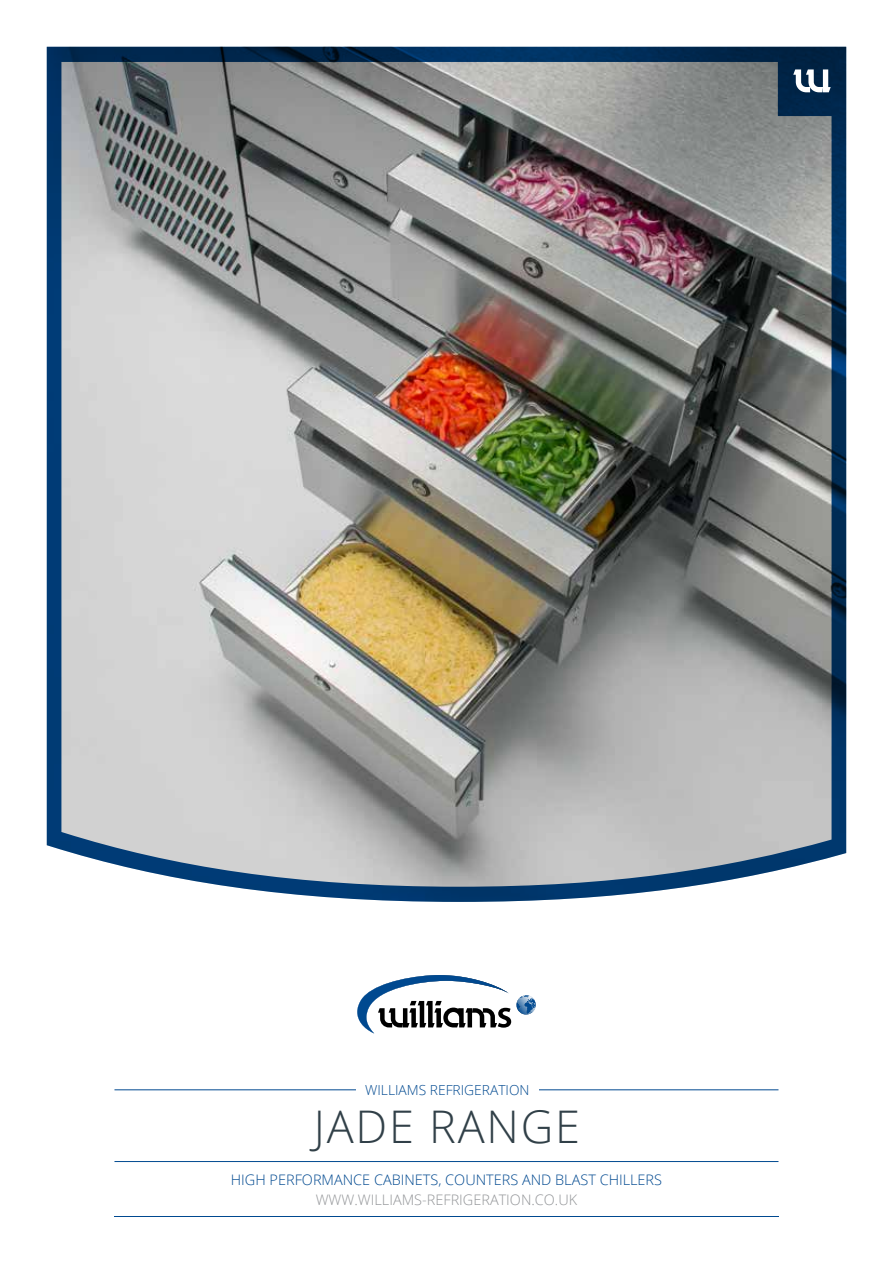
<style>
.page{position:relative;width:893px;height:1263px;background:#fff}
.page>*{position:absolute;margin:0;border:0;box-sizing:border-box;transform-origin:0 0}
.t1{font:300 45px "Open Sans";letter-spacing:.04em;color:#314048}
.t2{font:300 14.55px "Open Sans";color:#004990}
.t3{font:300 14.55px "Open Sans";color:#939598}
.t4{font:300 13.8px "Open Sans";color:#004990}
</style>
<div class="page">
<img style="left:47px;top:47px;width:799px;height:855px">
<svg style="left:793px;top:69px;width:38px;height:23px"></svg>
<svg style="left:357px;top:975px;width:179px;height:58px"></svg>
<hr style="left:114px;top:1216px;width:664px;height:1px;background:#004990">
<hr style="left:114px;top:1089px;width:664px;height:1px;background:#004990">
<hr style="left:114px;top:1161px;width:664px;height:1px;background:#004990">
<div style="left:356px;top:1085px;width:182px;height:10px;background:#fff"></div>
<p class="t4" style="left:365px;top:1081px;width:166px">WILLIAMS REFRIGERATION</p>
<h1 class="t1" style="left:314px;top:1096px;width:268px">JADE RANGE</h1>
<p class="t2" style="left:231px;top:1170px;width:433px">HIGH PERFORMANCE CABINETS, COUNTERS AND BLAST CHILLERS</p>
<p class="t3" style="left:316px;top:1190px;width:263px">WWW.WILLIAMS-REFRIGERATION.CO.UK</p>
</div>
